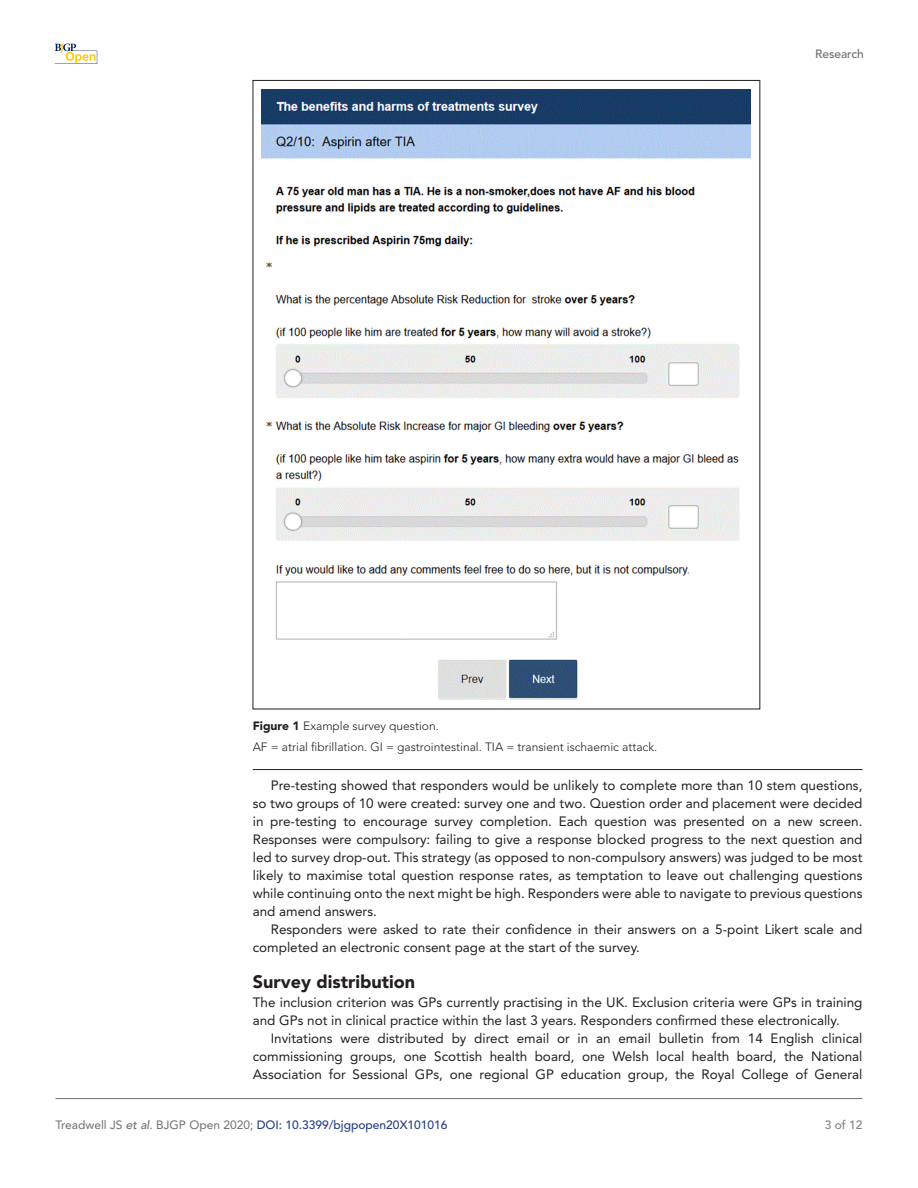
<style>
.page{position:relative;width:918px;height:1188px;background:#fff}
.page>*{position:absolute;margin:0;border:0;box-sizing:border-box;transform-origin:0 0}
.t1{font:900 18px "Avenir";color:#231f20}
.t2{font:13.5px/18px "Avenir LT Std";color:#231f20;text-align:justify}
.t3{font:300 12px/21px "Avenir LT Std";color:#231f20}
.t4{font:500 12px "Avenir LT Std";color:#283d84}
.t5{font:500 12px "Avenir LT Std";color:#6e6d70}
.t6{font:500 12px "Avenir LT Std";color:#858281}
.s1{font-weight:900}
.s2{font-weight:400;color:#6e6e6d}
.s3{font-style:italic;color:#6e6e6d}
</style>
<div class="page">
<svg style="left:55px;top:44px;width:42px;height:20px"></svg>
<hr style="left:56px;top:1098px;width:806px;height:1px;background:#6e6e6d">
<hr style="left:253px;top:769px;width:609px;height:1px;background:#231f20">
<img style="left:262px;top:89px;width:489px;height:611px">
<p class="t5" style="left:815px;top:47px;width:50px">Research</p>
<p class="t3" style="left:253px;top:716px;width:406px"><span class="s1">Figure 1</span> Example survey question.<br>AF = atrial fibrillation. GI = gastrointestinal. TIA = transient ischaemic attack.</p>
<p class="t2" style="left:253px;top:776px;width:611px;text-indent:18px">Pre-testing showed that responders would be unlikely to complete more than 10 stem questions, so two groups of 10 were created: survey one and two. Question order and placement were decided in pre-testing to encourage survey completion. Each question was presented on a new screen.<br>Responses were compulsory: failing to give a response blocked progress to the next question and led to survey drop-out. This strategy (as opposed to non-compulsory answers) was judged to be most likely to maximise total question response rates, as temptation to leave out challenging questions while continuing onto the next might be high. Responders were able to navigate to previous questions and amend answers.</p>
<p class="t2" style="left:253px;top:920px;width:611px;text-indent:18px">Responders were asked to rate their confidence in their answers on a 5-point Likert scale and completed an electronic consent page at the start of the survey.</p>
<h1 class="t1" style="left:253px;top:971px;width:164px">Survey distribution</h1>
<p class="t2" style="left:253px;top:994px;width:611px">The inclusion criterion was GPs currently practising in the UK. Exclusion criteria were GPs in training and GPs not in clinical practice within the last 3 years. Responders confirmed these electronically.</p>
<p class="t2" style="left:253px;top:1030px;width:611px;text-indent:18px">Invitations were distributed by direct email or in an email bulletin from 14 English clinical commissioning groups, one Scottish health board, one Welsh local health board, the National Association for Sessional GPs, one regional GP education group, the Royal College of General</p>
<p class="t4" style="left:56px;top:1118px;width:393px"><span class="s2">Treadwell JS</span> <span class="s3">et al</span><span class="s2">. BJGP Open 2020;</span> DOI: 10.3399/bjgpopen20X101016</p>
<p class="t6" style="left:825px;top:1118px;width:39px">3 of 12</p>
</div>
